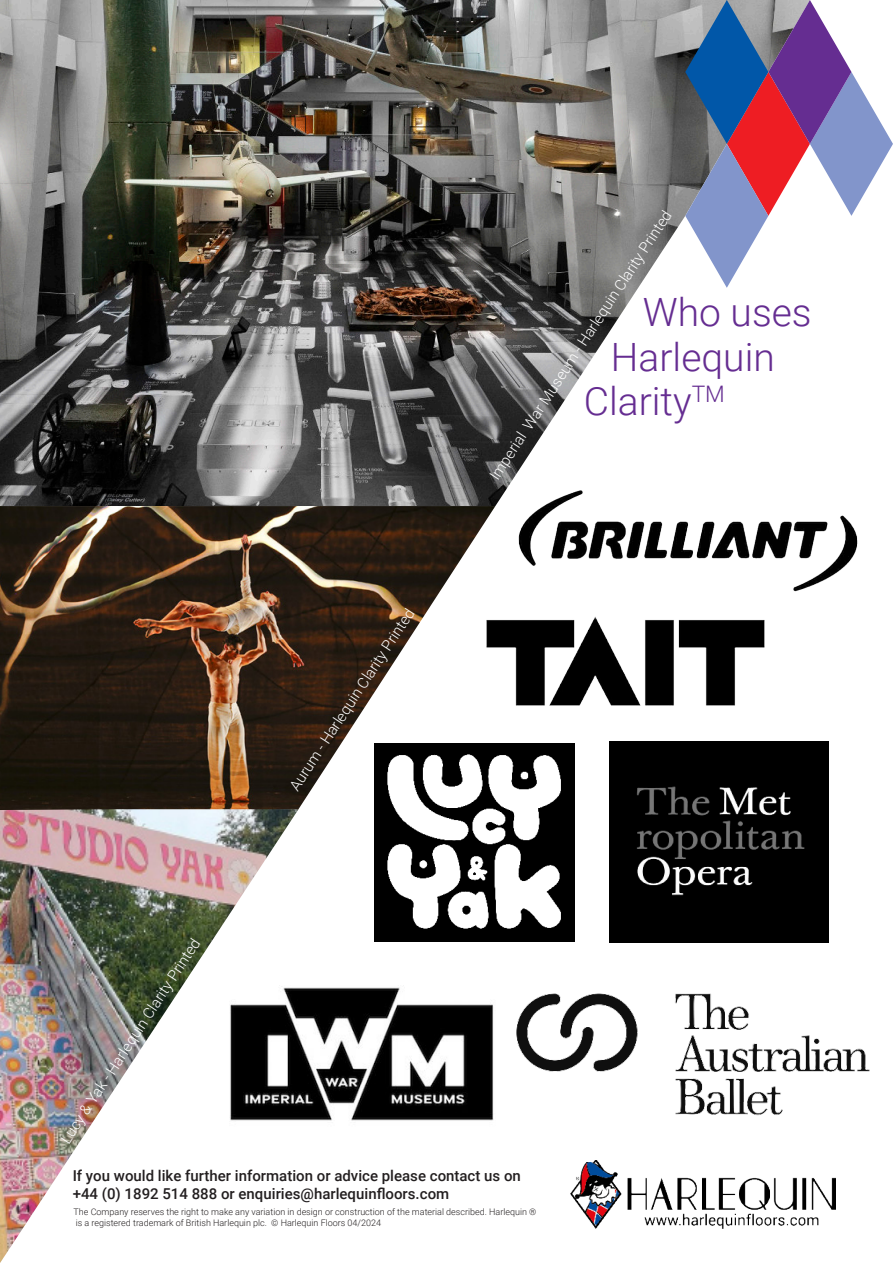
<style>
.page{position:relative;width:893px;height:1263px;background:#fff}
.page>*{position:absolute;margin:0;border:0;box-sizing:border-box;transform-origin:0 0}
.t1{font:300 39px "Roboto";color:#652d91}
.t2{font:500 15px/18px "Roboto";color:#231f20}
.t3{font:300 15px "Roboto";color:#fff}
.t4{font:300 9px/10.8px "Roboto";color:#231f20}
</style>
<div class="page">
<img style="left:516px;top:993px;width:354px;height:122px">
<img style="left:0;top:0;width:685px;height:506px">
<img style="left:0;top:506px;width:495px;height:310px">
<img style="left:0;top:809px;width:299px;height:454px">
<img style="left:609px;top:741px;width:219px;height:202px">
<svg style="left:685px;top:0;width:208px;height:288px"></svg>
<img style="left:570px;top:1161px;width:266px;height:67px">
<img style="left:486px;top:616px;width:279px;height:91px">
<img style="left:375px;top:743px;width:200px;height:198px">
<img style="left:225px;top:981px;width:269px;height:146px">
<img style="left:518px;top:483px;width:340px;height:109px">
<h2 class="t3" style="left:56px;top:1136px;width:243px;rotate:-57deg">Lucy &amp; Yak - Harlequin Clarity Printed</h2>
<h2 class="t3" style="left:285px;top:783px;width:216px;rotate:-57deg">Aurum - Harlequin Clarity Printed</h2>
<h2 class="t3" style="left:485px;top:473px;width:320px;rotate:-57deg">Imperial War Museum - Harlequin Clarity Printed</h2>
<h1 class="t1" style="left:643px;top:285px;width:170px">Who uses</h1>
<h1 class="t1" style="left:611px;top:341px;width:165px">Harlequin</h1>
<h1 class="t1" style="left:584px;top:385px;width:143px">Clarity<sup>TM</sup></h1>
<h2 class="t2" style="left:73px;top:1167px;width:450px">If you would like further information or advice please contact us on +44 (0) 1892 514 888 or enquiries@harlequinfloors.com</h2>
<p class="t4" style="left:74px;top:1206px;width:464px">The Company reserves the right to make any variation in design or construction of the material described. Harlequin ® is a registered trademark of British Harlequin plc. © Harlequin Floors 04/2024</p>
</div>
